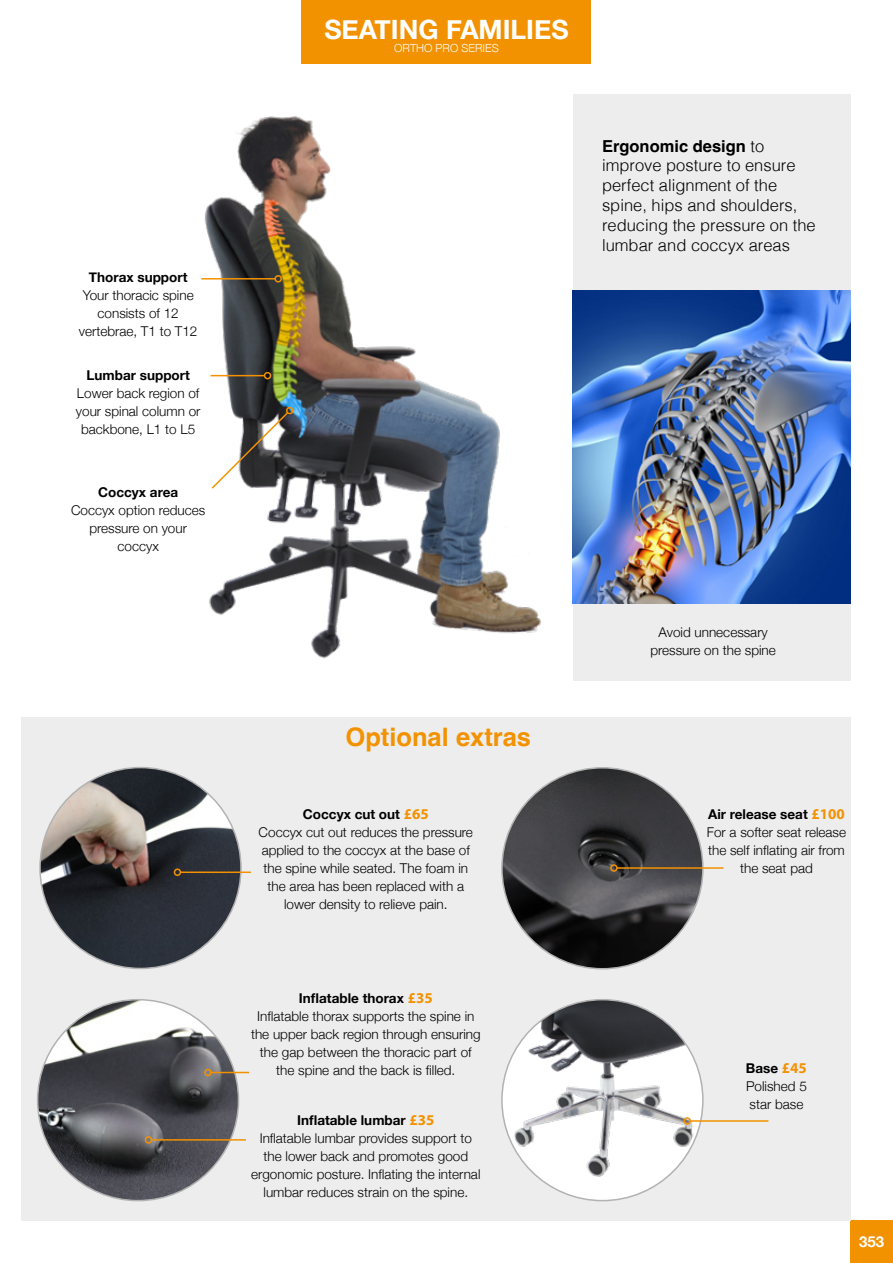
<style>
.page{position:relative;width:893px;height:1263px;background:#fff}
.page>*{position:absolute;margin:0;border:0;box-sizing:border-box;transform-origin:0 0}
.t1{font:700 26.55px "Helvetica Neue";color:#fff}
.t2{font:700 25.5px "Helvetica";color:#f39200}
.t3{font:300 16.5px/19.8px "Helvetica";color:#000}
.t4{font:700 15px "Helvetica Neue";color:#fff}
.t5{font:300 13.5px/18px "Helvetica Neue";color:#000;text-align:center}
.t6{font:700 13.5px "Helvetica Neue";color:#000}
.t7{font:300 11.25px "Helvetica Neue";color:#fff}
.s1{font-weight:700}
.s2{font-family:"Myriad Pro";font-weight:700;font-size:15px;color:#f39200}
</style>
<div class="page">
<div style="left:850px;top:1220px;width:43px;height:43px;background:#f39200"></div>
<div style="left:21px;top:717px;width:829px;height:503px;background:#ededed"></div>
<div style="left:302px;top:0;width:289px;height:64px;background:#f39200"></div>
<img style="left:502px;top:768px;width:201px;height:201px;border-radius:100px">
<img style="left:40px;top:767px;width:201px;height:201px;border-radius:100px">
<img style="left:38px;top:1000px;width:201px;height:200px;border-radius:100px">
<img style="left:502px;top:1000px;width:201px;height:200px;border-radius:100px">
<div style="left:573px;top:94px;width:277px;height:587px;background:#ededed"></div>
<img style="left:573px;top:290px;width:277px;height:314px">
<img style="left:204px;top:116px;width:337px;height:543px">
<hr style="left:210px;top:375px;width:55px;height:1px;background:#f39200">
<div style="left:264px;top:372px;width:7px;height:7px;border:2px solid #f39200;border-radius:50%"></div>
<svg style="left:210px;top:405px;width:85px;height:85px"></svg>
<hr style="left:201px;top:278px;width:74px;height:2px;background:#f39200">
<div style="left:274px;top:275px;width:8px;height:8px;border:2px solid #f39200;border-radius:50%"></div>
<hr style="left:151px;top:1139px;width:95px;height:1px;background:#f39200">
<div style="left:145px;top:1136px;width:7px;height:7px;border:2px solid #f39200;border-radius:50%"></div>
<hr style="left:690px;top:1120px;width:78px;height:2px;background:#f39200">
<div style="left:683px;top:1117px;width:8px;height:8px;border:2px solid #f39200;border-radius:50%"></div>
<hr style="left:617px;top:867px;width:107px;height:2px;background:#f39200">
<div style="left:610px;top:864px;width:8px;height:8px;border:2px solid #f39200;border-radius:50%"></div>
<hr style="left:211px;top:1072px;width:38px;height:1px;background:#f39200">
<div style="left:204px;top:1069px;width:8px;height:7px;border:2px solid #f39200;border-radius:50%"></div>
<hr style="left:180px;top:871px;width:71px;height:2px;background:#f39200">
<div style="left:174px;top:868px;width:7px;height:8px;border:2px solid #f39200;border-radius:50%"></div>
<p class="t6" style="left:89px;top:267px;width:100px">Thorax support</p>
<p class="t5" style="left:79px;top:285px;width:120px">Your thoracic spine consists of 12 vertebrae, T1 to T12</p>
<p class="t6" style="left:87px;top:365px;width:105px">Lumbar support</p>
<p class="t5" style="left:76px;top:383px;width:126px">Lower back region of your spinal column or backbone, L1 to L5</p>
<p class="t6" style="left:98px;top:481px;width:82px">Coccyx area</p>
<p class="t5" style="left:71px;top:500px;width:136px">Coccyx option reduces pressure on your coccyx</p>
<h1 class="t1" style="left:324px;top:8px;width:246px">SEATING FAMILIES</h1>
<p class="t7" style="left:394px;top:39px;width:106px">ORTHO PRO SERIES</p>
<p class="t3" style="left:602px;top:135px;width:215px"><span class="s1">Ergonomic design</span> to improve posture to ensure perfect alignment of the spine, hips and shoulders, reducing the pressure on the lumbar and coccyx areas</p>
<h2 class="t2" style="left:345px;top:721px;width:187px">Optional extras</h2>
<p class="t5" style="left:259px;top:804px;width:216px"><span class="s1">Coccyx cut out</span> <span class="s2">£65<br></span>Coccyx cut out reduces the pressure applied to the coccyx at the base of the spine while seated. The foam in the area has been replaced with a lower density to relieve pain.</p>
<p class="t5" style="left:251px;top:988px;width:231px"><span class="s1">Inflatable thorax</span> <span class="s2">£35<br></span>Inflatable thorax supports the spine in the upper back region through ensuring the gap between the thoracic part of the spine and the back is filled.</p>
<p class="t5" style="left:251px;top:1110px;width:231px"><span class="s1">Inflatable lumbar</span> <span class="s2">£35<br></span>Inflatable lumbar provides support to the lower back and promotes good ergonomic posture. Inflating the internal lumbar reduces strain on the spine.</p>
<p class="t5" style="left:650px;top:622px;width:127px">Avoid unnecessary pressure on the spine</p>
<p class="t5" style="left:707px;top:804px;width:141px"><span class="s1">Air release seat</span> <span class="s2">£100<br></span>For a softer seat release the self inflating air from the seat pad</p>
<p class="t5" style="left:746px;top:1058px;width:62px;text-align:justify"><span class="s1">Base</span> <span class="s2">£45<br></span>Polished 5 star base</p>
<p class="t4" style="left:859px;top:1230px;width:27px">353</p>
</div>
